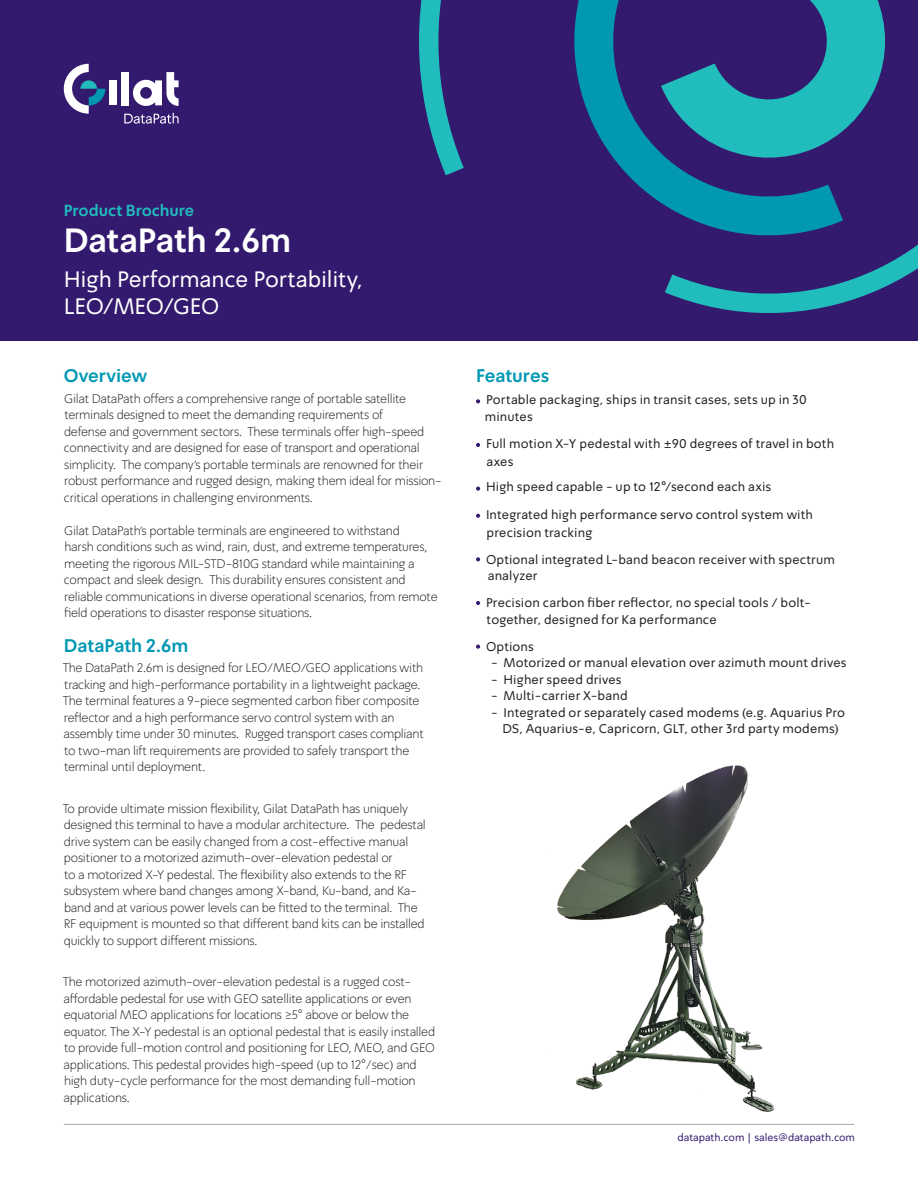
<style>
.page{position:relative;width:918px;height:1188px;background:#fff}
.page>*{position:absolute;margin:0;border:0;box-sizing:border-box;transform-origin:0 0}
.t1{font:700 33px "Simpler Pro";letter-spacing:-.005em;color:#fff}
.t2{font:22.5px/27px "Simpler Pro";letter-spacing:-.005em;color:#fff}
.t3{font:700 18px "Simpler Pro";letter-spacing:-.005em;color:#0098b3}
.t4{font:700 15.75px "Simpler Pro";color:#21bdbd}
.t5{font:300 12.75px/16.5px "Simpler Pro";letter-spacing:-.02em;color:#231f20}
.t6{font:12.75px/16.5px "Simpler Pro";letter-spacing:.01em;color:#231f20}
.t7{font:10.5px "Simpler Pro";color:#331a6f}
</style>
<div class="page">
<div style="left:0;top:0;width:918px;height:340px;background:#331a6f"></div>
<svg style="left:476px;top:399px;width:4px;height:4px"></svg>
<svg style="left:476px;top:443px;width:4px;height:4px"></svg>
<svg style="left:476px;top:487px;width:4px;height:4px"></svg>
<svg style="left:476px;top:514px;width:4px;height:4px"></svg>
<svg style="left:476px;top:557px;width:4px;height:4px"></svg>
<svg style="left:476px;top:601px;width:4px;height:4px"></svg>
<svg style="left:476px;top:645px;width:4px;height:4px"></svg>
<svg style="left:419px;top:0;width:466px;height:175px"></svg>
<svg style="left:665px;top:137px;width:253px;height:176px"></svg>
<svg style="left:569px;top:0;width:274px;height:241px"></svg>
<hr style="left:64px;top:1124px;width:790px;height:1px;background:#a8a9ad">
<svg style="left:64px;top:64px;width:41px;height:50px"></svg>
<div style="left:109px;top:80px;width:8px;height:25px;background:#fff"></div>
<div style="left:121px;top:72px;width:8px;height:33px;background:#fff"></div>
<svg style="left:133px;top:72px;width:46px;height:34px"></svg>
<svg style="left:124px;top:113px;width:55px;height:11px"></svg>
<img style="left:557px;top:765px;width:217px;height:347px">
<p class="t4" style="left:64px;top:200px;width:132px">Product Brochure</p>
<p class="t1" style="left:64px;top:219px;width:229px">DataPath 2.6m</p>
<p class="t2" style="left:64px;top:266px;width:301px">High Performance Portability,<br>LEO/MEO/GEO</p>
<p class="t3" style="left:64px;top:364px;width:85px">Overview</p>
<p class="t5" style="left:64px;top:390px;width:362px">Gilat DataPath offers a comprehensive range of portable satellite terminals designed to meet the demanding requirements of defense and government sectors. These terminals offer high-speed connectivity and are designed for ease of transport and operational simplicity. The companys’ portable terminals are renowned for their</p>
<p class="t5" style="left:64px;top:489px;width:251px">critical operations in challenging environments.</p>
<p class="t5" style="left:64px;top:472px;width:379px">robust performance and rugged design, making them ideal for mission-</p>
<p class="t5" style="left:64px;top:522px;width:375px">Gilat DataPaths’ portable terminals are engineered to withstand<br>harsh conditions such as wind, rain, dust, and extreme temperatures, meeting the rigorous MIL-STD-810G standard while maintaining a compact and sleek design. This durability ensures consistent and reliable communications in diverse operational scenarios, from remote field operations to disaster response situations.</p>
<p class="t3" style="left:64px;top:634px;width:126px">DataPath 2.6m</p>
<p class="t5" style="left:63px;top:660px;width:363px">The DataPath 2.6m is designed for LEO/MEO/GEO applications with tracking and high-performance portability in a lightweight package.<br>The terminal features a 9-piece segmented carbon fiber composite reflector and a high performance servo control system with an assembly time under 30 minutes. Rugged transport cases compliant to two-man lift requirements are provided to safely transport the terminal until deployment.</p>
<p class="t5" style="left:63px;top:800px;width:365px">To provide ultimate mission flexibility, Gilat DataPath has uniquely designed this terminal to have a modular architecture. The pedestal drive system can be easily changed from a cost-effective manual positioner to a motorized azimuth-over-elevation pedestal or<br>to a motorized Y-X pedestal. The flexibility also extends to the RF</p>
<p class="t5" style="left:64px;top:899px;width:355px">band and at various power levels can be fitted to the terminal. The</p>
<p class="t5" style="left:64px;top:883px;width:355px">subsystem where band changes among -X band, Ku-band, and Ka-</p>
<p class="t5" style="left:64px;top:916px;width:362px">RF equipment is mounted so that different band kits can be installed quickly to support different missions.</p>
<p class="t5" style="left:63px;top:974px;width:350px">The motorized azimuth-over-elevation pedestal is a rugged cost-</p>
<p class="t5" style="left:64px;top:1007px;width:373px">equatorial MEO applications for locations ≥5° above or below the equator. The Y-X pedestal is an optional pedestal that is easily installed to provide full-motion control and positioning for LEO, MEO, and GEO applications. This pedestal provides high-speed (up to 12°/sec) and high duty-cycle performance for the most demanding full-motion applications.</p>
<p class="t5" style="left:64px;top:990px;width:350px">affordable pedestal for use with GEO satellite applications or even</p>
<p class="t3" style="left:476px;top:364px;width:75px">Features</p>
<p class="t6" style="left:485px;top:392px;width:323px">Portable packaging, ships in transit cases, sets up in 30 minutes</p>
<p class="t6" style="left:486px;top:435px;width:350px">Full motion Y-X pedestal with ±90 degrees of travel in both</p>
<p class="t6" style="left:487px;top:453px;width:28px">axes</p>
<p class="t6" style="left:486px;top:479px;width:287px">High speed capable - up to 12°/second each axis</p>
<p class="t6" style="left:486px;top:506px;width:328px">Integrated high performance servo control system with</p>
<p class="t6" style="left:487px;top:524px;width:107px">precision tracking</p>
<p class="t6" style="left:486px;top:551px;width:350px">Optional integrated -L band beacon receiver with spectrum analyzer</p>
<p class="t6" style="left:487px;top:611px;width:231px">together, designed for Ka performance</p>
<p class="t6" style="left:486px;top:595px;width:326px">Precision carbon fiber reflector, no special tools / bolt-</p>
<p class="t6" style="left:504px;top:638px;width:345px;text-indent:-18px">Options<br>Motorized or manual elevation over azimuth mount drives</p>
<p class="t6" style="left:491px;top:655px;width:8px">-</p>
<p class="t6" style="left:491px;top:671px;width:8px">-</p>
<p class="t6" style="left:504px;top:671px;width:120px">Higher speed drives</p>
<p class="t6" style="left:504px;top:688px;width:126px">Multi-carrier -X band</p>
<p class="t6" style="left:491px;top:688px;width:8px">-</p>
<p class="t6" style="left:491px;top:704px;width:8px">-</p>
<p class="t6" style="left:504px;top:704px;width:343px">Integrated or separately cased modems .g.e( Aquarius Pro</p>
<p class="t6" style="left:502px;top:721px;width:338px">DS, Aquarius ,e- Capricorn, GLT, other 3rd party modems(</p>
<p class="t7" style="left:678px;top:1131px;width:179px">datapath.com | sales@datapath.com</p>
</div>
